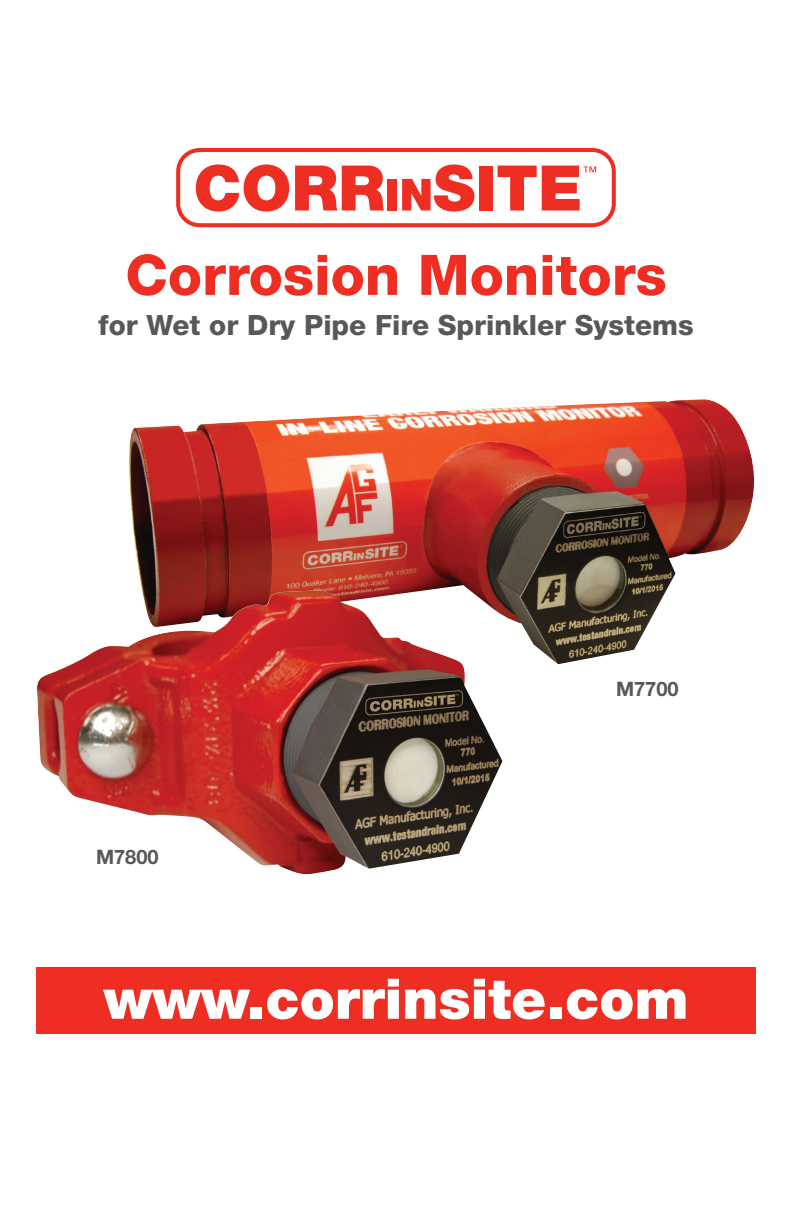
<style>
.page{position:relative;width:792px;height:1224px;background:#fff}
.page>*{position:absolute;margin:0;border:0;box-sizing:border-box;transform-origin:0 0}
.t1{font:900 56px "Helvetica Neue";color:#fff}
.t2{font:800 56px "Helvetica Neue";color:#ee2e22}
.t3{font:800 28px "Helvetica Neue";color:#57585a}
.t4{font:700 20px "Helvetica Neue";color:#57585a}
</style>
<div class="page">
<div style="left:176px;top:148px;width:440px;height:79px;border:4px solid #ee2e22;border-radius:21px"></div>
<svg style="left:196px;top:164px;width:93px;height:48px"></svg>
<svg style="left:295px;top:166px;width:89px;height:45px"></svg>
<div style="left:387px;top:179px;width:10px;height:32px;background:#ee2e22"></div>
<svg style="left:402px;top:164px;width:72px;height:48px"></svg>
<div style="left:479px;top:166px;width:14px;height:45px;background:#ee2e22"></div>
<svg style="left:498px;top:166px;width:98px;height:45px"></svg>
<img style="left:129px;top:399px;width:625px;height:265px">
<img style="left:37px;top:590px;width:465px;height:285px">
<div style="left:36px;top:967px;width:720px;height:67px;background:#ee2e22"></div>
<p class="t2" style="left:125px;top:242px;width:543px">Corrosion Monitors</p>
<p class="t3" style="left:98px;top:308px;width:597px">for Wet or Dry Pipe Fire Sprinkler Systems</p>
<p class="t4" style="left:96px;top:844px;width:64px">M7800</p>
<p class="t4" style="left:616px;top:676px;width:64px">M7700</p>
<p class="t1" style="left:104px;top:965px;width:586px">www.corrinsite.com</p>
</div>
